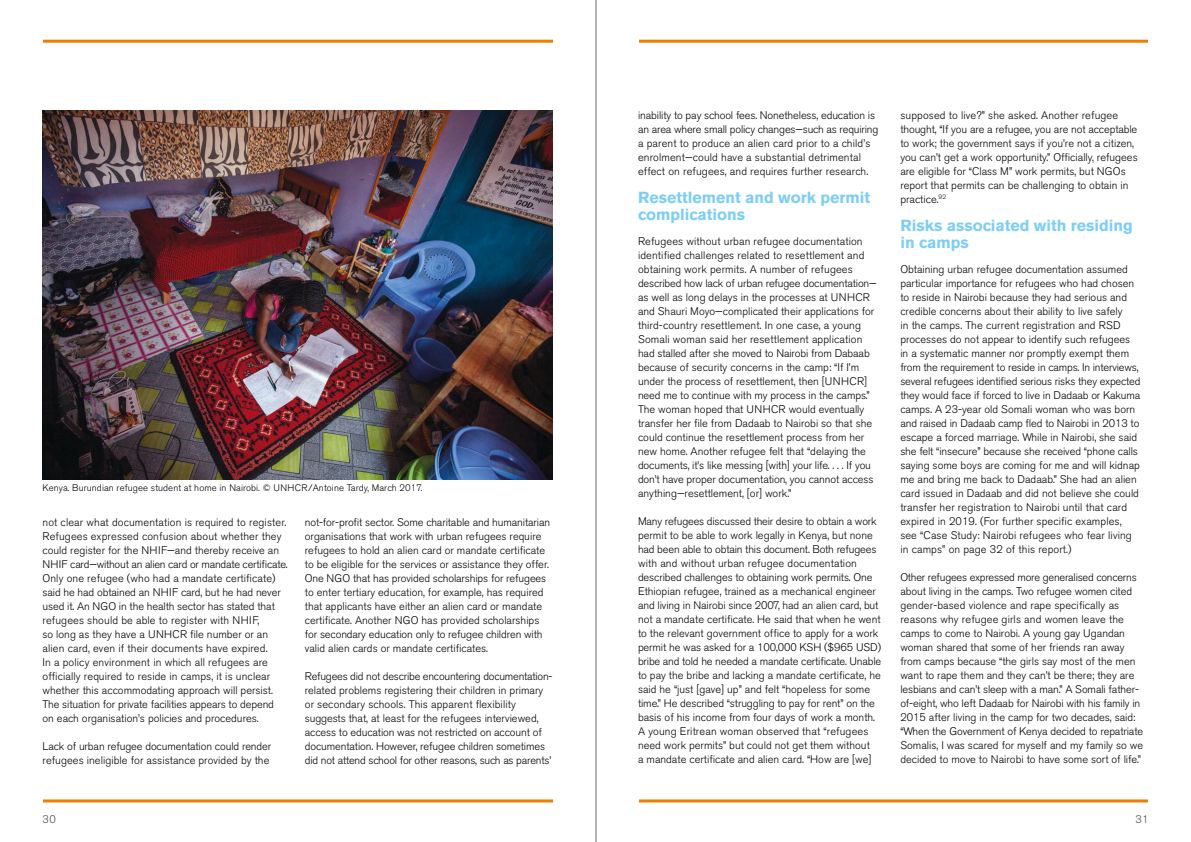
<style>
.page{position:relative;width:1191px;height:842px;background:#fff}
.page>*{position:absolute;margin:0;border:0;box-sizing:border-box;transform-origin:0 0}
.t1{font:700 16px/17px "Akzidenz Grotesk BE";color:#7ccef5}
.t2{font:300 11px/14px "Akzidenz Grotesk BE";color:#000}
.t3{font:300 11px "Akzidenz Grotesk BE";color:#4d4844}
.t4{font:300 9.5px "Akzidenz Grotesk BE";letter-spacing:.01em;color:#000}
</style>
<div class="page">
<hr style="left:0;top:40px;width:1191px;height:3px;background:#ef7d00">
<hr style="left:0;top:799px;width:1191px;height:3px;background:#ef7d00">
<div style="left:0;top:29px;width:43px;height:37px;background:#fff"></div>
<div style="left:1148px;top:29px;width:43px;height:37px;background:#fff"></div>
<div style="left:553px;top:29px;width:85px;height:37px;background:#fff"></div>
<div style="left:0;top:774px;width:43px;height:37px;background:#fff"></div>
<div style="left:1148px;top:774px;width:43px;height:37px;background:#fff"></div>
<div style="left:553px;top:774px;width:85px;height:37px;background:#fff"></div>
<img style="left:43px;top:111px;width:510px;height:369px">
<hr style="left:596px;top:0;width:1px;height:842px;background:#000">
<p class="t4" style="left:43px;top:482px;width:381px">Kenya. Burundian refugee student at home in Nairobi. © UNHCR/Antoine Tardy, March 2017.</p>
<p class="t2" style="left:43px;top:515px;width:247px">not clear what documentation is required to register.<br>Refugees expressed confusion about whether they could register for the NHIF—and thereby receive an NHIF card—without an alien card or mandate certificate.<br>Only one refugee (who had a mandate certificate) said he had obtained an NHIF card, but he had never used it. An NGO in the health sector has stated that refugees should be able to register with NHIF,<br>so long as they have a UNHCR file number or an alien card, even if their documents have expired.<br>In a policy environment in which all refugees are officially required to reside in camps, it is unclear whether this accommodating approach will persist.<br>The situation for private facilities appears to depend on each organisation’s policies and procedures.</p>
<p class="t2" style="left:43px;top:739px;width:230px">Lack of urban refugee documentation could render refugees ineligible for assistance provided by the</p>
<p class="t2" style="left:305px;top:515px;width:247px">not-for-profit sector. Some charitable and humanitarian organisations that work with urban refugees require refugees to hold an alien card or mandate certificate to be eligible for the services or assistance they offer.<br>One NGO that has provided scholarships for refugees to enter tertiary education, for example, has required that applicants have either an alien card or mandate certificate. Another NGO has provided scholarships for secondary education only to refugee children with valid alien cards or mandate certificates.</p>
<p class="t2" style="left:305px;top:669px;width:249px">Refugees did not describe encountering documentation&shy;related problems registering their children in primary or secondary schools. This apparent flexibility suggests that, at least for the refugees interviewed, access to education was not restricted on account of documentation. However, refugee children sometimes did not attend school for other reasons, such as parents’</p>
<p class="t2" style="left:638px;top:108px;width:242px">inability to pay school fees. Nonetheless, education is an area where small policy changes—such as requiring a parent to produce an alien card prior to a child’s enrolment—could have a substantial detrimental effect on refugees, and requires further research.</p>
<h1 class="t1" style="left:638px;top:189px;width:233px">Resettlement and work permit complications</h1>
<p class="t2" style="left:638px;top:234px;width:240px">Refugees without urban refugee documentation identified challenges related to resettlement and obtaining work permits. A number of refugees described how lack of urban refugee documentation— as well as long delays in the processes at UNHCR and Shauri Moyo—complicated their applications for third-country resettlement. In one case, a young Somali woman said her resettlement application had stalled after she moved to Nairobi from Dabaab because of security concerns in the camp: “If I’m under the process of resettlement, then [UNHCR] need me to continue with my process in the camps.” The woman hoped that UNHCR would eventually transfer her file from Dadaab to Nairobi so that she could continue the resettlement process from her new home. Another refugee felt that “delaying the documents, it’s like messing [with] your life. . . . If you don’t have proper documentation, you cannot access anything—resettlement, [or] work.”</p>
<p class="t2" style="left:638px;top:514px;width:245px">Many refugees discussed their desire to obtain a work permit to be able to work legally in Kenya, but none had been able to obtain this document. Both refugees with and without urban refugee documentation described challenges to obtaining work permits. One Ethiopian refugee, trained as a mechanical engineer and living in Nairobi since 2007, had an alien card, but not a mandate certificate. He said that when he went to the relevant government office to apply for a work permit he was asked for a 100,000 KSH ($965 USD) bribe and told he needed a mandate certificate. Unable to pay the bribe and lacking a mandate certificate, he said he “just [gave] up” and felt “hopeless for some time.” He described “struggling to pay for rent” on the basis of his income from four days of work a month.<br>A young Eritrean woman observed that “refugees need work permits” but could not get them without<br>a mandate certificate and alien card. “How are [we]</p>
<p class="t2" style="left:900px;top:108px;width:239px">supposed to live?” she asked. Another refugee thought, “If you are a refugee, you are not acceptable to work; the government says if you’re not a citizen, you can’t get a work opportunity.” Officially, refugees are eligible for “Class M” work permits, but NGOs report that permits can be challenging to obtain in practice.<sup>92</sup></p>
<h1 class="t1" style="left:900px;top:217px;width:234px">Risks associated with residing in camps</h1>
<p class="t2" style="left:900px;top:262px;width:242px">Obtaining urban refugee documentation assumed particular importance for refugees who had chosen to reside in Nairobi because they had serious and credible concerns about their ability to live safely<br>in the camps. The current registration and RSD processes do not appear to identify such refugees in a systematic manner nor promptly exempt them from the requirement to reside in camps. In interviews, several refugees identified serious risks they expected they would face if forced to live in Dadaab or Kakuma camps. A 23-year old Somali woman who was born and raised in Dadaab camp fled to Nairobi in 2013 to escape a forced marriage. While in Nairobi, she said she felt “insecure” because she received “phone calls saying some boys are coming for me and will kidnap me and bring me back to Dadaab.” She had an alien card issued in Dadaab and did not believe she could transfer her registration to Nairobi until that card expired in 2019. (For further specific examples, see “Case Study: Nairobi refugees who fear living in camps” on page 32 of this report.)</p>
<p class="t2" style="left:900px;top:570px;width:244px">Other refugees expressed more generalised concerns about living in the camps. Two refugee women cited gender-based violence and rape specifically as reasons why refugee girls and women leave the camps to come to Nairobi. A young gay Ugandan woman shared that some of her friends ran away from camps because “the girls say most of the men want to rape them and they can’t be there; they are lesbians and can’t sleep with a man.” A Somali father&shy;of-eight, who left Dadaab for Nairobi with his family in 2015 after living in the camp for two decades, said: “When the Government of Kenya decided to repatriate Somalis, I was scared for myself and my family so we decided to move to Nairobi to have some sort of life.”</p>
<p class="t3" style="left:43px;top:813px;width:15px">30</p>
<p class="t3" style="left:1135px;top:813px;width:15px">31</p>
</div>
